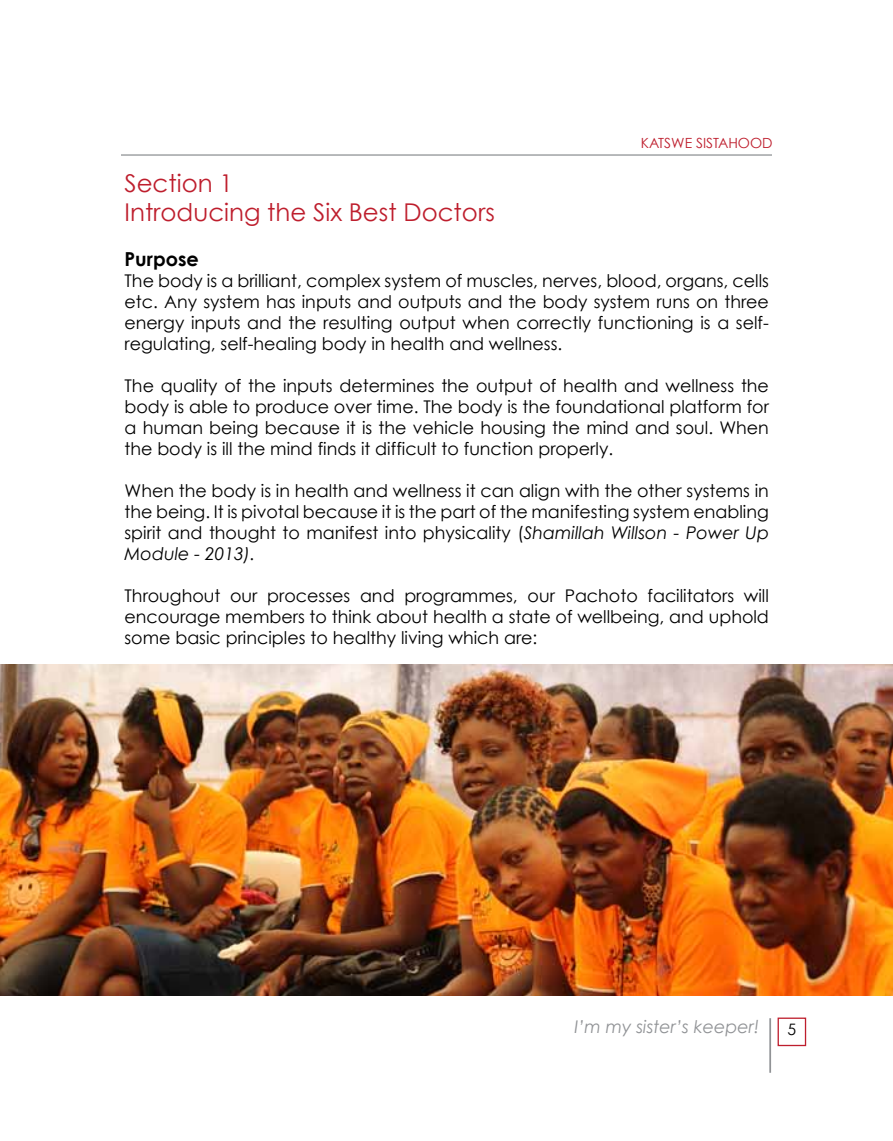
<style>
.page{position:relative;width:893px;height:1141px;background:#fff}
.page>*{position:absolute;margin:0;border:0;box-sizing:border-box;transform-origin:0 0}
.t1{font:24.5px/29.4px "Century Gothic";color:#be1e2d}
.t2{font:700 19.25px "Century Gothic";color:#000}
.t3{font:17.5px/21px "Century Gothic";color:#000;text-align:justify}
.t4{font:italic 17.5px "Century Gothic";color:#919396}
.t5{font:15.75px "Century Gothic";color:#000}
.t6{font:14px "Century Gothic";color:#be1e2d}
.s1{font-style:italic}
</style>
<div class="page">
<hr style="left:769px;top:1018px;width:2px;height:55px;background:#919396">
<hr style="left:121px;top:154px;width:651px;height:2px;background:#939598">
<div style="left:778px;top:1018px;width:28px;height:28px;border:1px solid #be1e2d"></div>
<img style="left:0;top:665px;width:893px;height:331px">
<p class="t6" style="left:641px;top:135px;width:133px">KATSWE SISTAHOOD</p>
<h1 class="t1" style="left:125px;top:168px;width:372px">Section 1<br>Introducing the Six Best Doctors</h1>
<p class="t2" style="left:125px;top:246px;width:76px">Purpose</p>
<p class="t3" style="left:125px;top:269px;width:646px">The body is a brilliant, complex system of muscles, nerves, blood, organs, cells etc. Any system has inputs and outputs and the body system runs on three energy inputs and the resulting output when correctly functioning is a self&shy;regulating, self-healing body in health and wellness.</p>
<p class="t3" style="left:125px;top:374px;width:646px">The quality of the inputs determines the output of health and wellness the body is able to produce over time. The body is the foundational platform for a human being because it is the vehicle housing the mind and soul. When the body is ill the mind finds it difficult to function properly.</p>
<p class="t3" style="left:125px;top:479px;width:646px">When the body is in health and wellness it can align with the other systems in the being. It is pivotal because it is the part of the manifesting system enabling spirit and thought to manifest into physicality (<span class="s1">Shamillah Willson - Power Up Module - 2013).</span></p>
<p class="t3" style="left:125px;top:584px;width:646px">Throughout our processes and programmes, our Pachoto facilitators will encourage members to think about health a state of wellbeing, and uphold some basic principles to healthy living which are:</p>
<p class="t4" style="left:574px;top:1016px;width:186px">I’m my sister’s keeper!</p>
<p class="t5" style="left:787px;top:1020px;width:10px">5</p>
</div>
